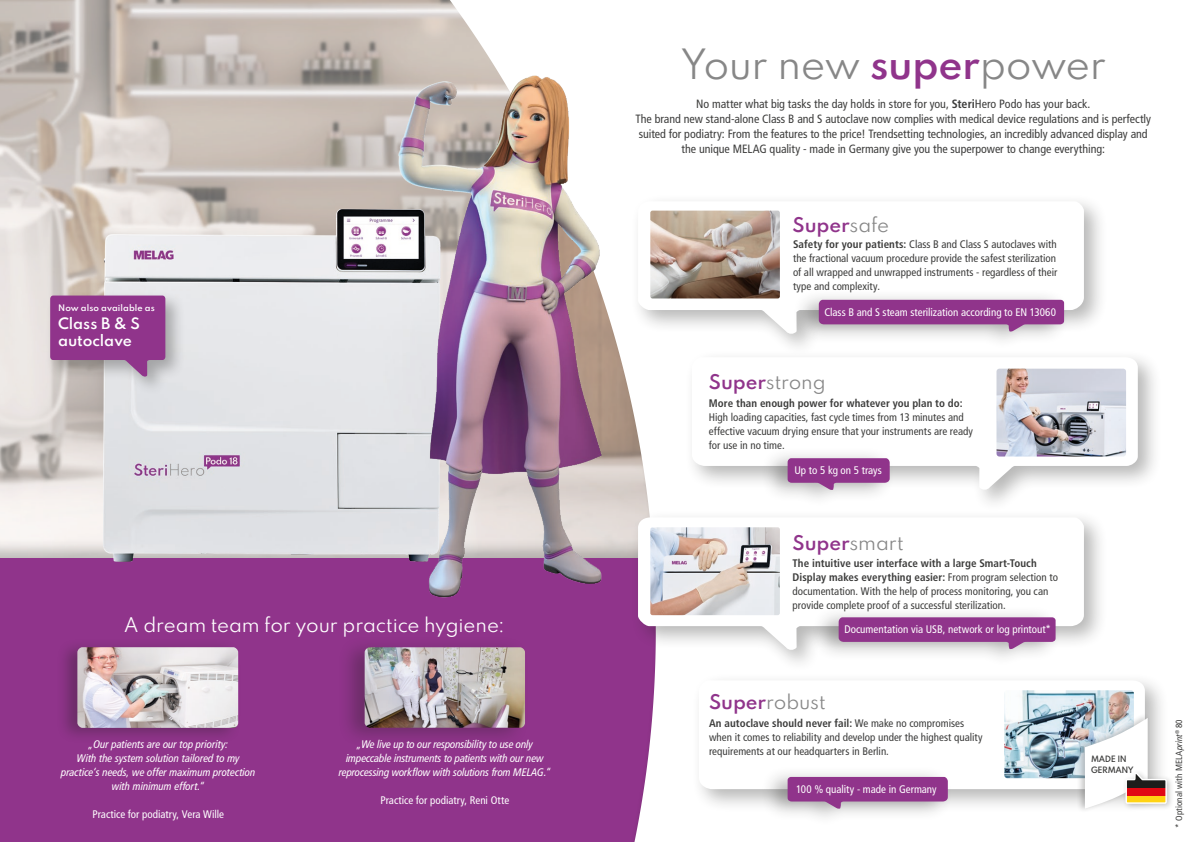
<style>
.page{position:relative;width:1191px;height:842px;background:#fff}
.page>*{position:absolute;margin:0;border:0;box-sizing:border-box;transform-origin:0 0}
.t1{font:100 37px "Spartan";letter-spacing:-.015em;color:#878787}
.t2{font:100 18px "Spartan";letter-spacing:-.01em;color:#fff}
.t3{font:100 18px "Spartan";letter-spacing:-.01em;color:#878787}
.t4{font:100 18px "Spartan";letter-spacing:-.01em;color:#90348b}
.t5{font:100 14px/17px "Spartan";letter-spacing:-.01em;color:#fff}
.t6{font:condensed 12px/15px "Frutiger LT Pro";letter-spacing:-.005em;color:#3d3d3c;text-align:center}
.t7{font:condensed 11px/14px "Frutiger LT Pro";color:#3d3d3c}
._02B_Fließtext_Cn{font:italic condensed 11px/14px "Frutiger LT Pro";letter-spacing:-.01em;color:#fff;text-align:center}
._02B_Fließtext_Cn-2{font:condensed 11px "Frutiger LT Pro";color:#fff}
.t8{font:condensed 9px "Frutiger LT Pro";letter-spacing:.01em;color:#3d3d3c}
.t9{font:100 8px "Spartan";letter-spacing:.01em;color:#fff}
.t10{font:600 7.8px/10.4px "Spartan MB";letter-spacing:.025em;color:#3d3d3c}
.s1{color:#90348b}
.s2{font-weight:700}
.s3{color:#878787}
.s4{font-style:italic}
</style>
<div class="page">
<img style="left:0;top:0;width:426px;height:162px">
<div style="left:0;top:558px;width:746px;height:284px;background:#90348b"></div>
<svg style="left:429px;top:0;width:317px;height:842px"></svg>
<img style="left:0;top:162px;width:238px;height:400px">
<div style="left:684px;top:349px;width:477px;height:164px;background:#1d1d1b;opacity:.32"></div>
<svg style="left:692px;top:357px;width:445px;height:134px"></svg>
<div style="left:691px;top:673px;width:477px;height:140px;background:#1d1d1b;opacity:.32"></div>
<svg style="left:699px;top:680px;width:445px;height:109px"></svg>
<div style="left:630px;top:194px;width:477px;height:163px;background:#1d1d1b;opacity:.32"></div>
<svg style="left:671px;top:201px;width:413px;height:134px"></svg>
<div style="left:630px;top:510px;width:477px;height:163px;background:#1d1d1b;opacity:.32"></div>
<svg style="left:638px;top:517px;width:446px;height:134px"></svg>
<div style="left:792px;top:288px;width:277px;height:62px;background:#1d1d1b;opacity:.32"></div>
<svg style="left:819px;top:300px;width:245px;height:32px;background:#9f589b"></svg>
<img style="left:671px;top:527px;width:109px;height:88px">
<img style="left:996px;top:369px;width:130px;height:87px">
<img style="left:1004px;top:690px;width:129px;height:88px">
<div style="left:761px;top:447px;width:133px;height:62px;background:#1d1d1b;opacity:.32"></div>
<svg style="left:787px;top:458px;width:102px;height:32px;background:#9f589b"></svg>
<div style="left:761px;top:765px;width:191px;height:62px;background:#1d1d1b;opacity:.32"></div>
<svg style="left:787px;top:777px;width:160px;height:32px;background:#9e579a"></svg>
<div style="left:812px;top:606px;width:248px;height:62px;background:#1d1d1b;opacity:.32"></div>
<svg style="left:838px;top:617px;width:217px;height:32px;background:#a0589c"></svg>
<img style="left:238px;top:36px;width:433px;height:584px">
<div style="left:46px;top:291px;width:140px;height:105px;background:#1d1d1b;opacity:.32"></div>
<svg style="left:50px;top:296px;width:115px;height:81px;background:#974c92"></svg>
<img style="left:650px;top:211px;width:130px;height:87px">
<div style="left:337px;top:636px;width:192px;height:112px;background:#1d1d1b;opacity:.32"></div>
<img style="left:365px;top:647px;width:160px;height:81px">
<div style="left:56px;top:638px;width:186px;height:106px;background:#1d1d1b;opacity:.32"></div>
<img style="left:77px;top:647px;width:161px;height:81px">
<div style="left:1076px;top:712px;width:74px;height:101px;background:#1d1d1b;opacity:.25"></div>
<div style="left:1122px;top:769px;width:52px;height:42px;background:#1d1d1b;opacity:.25"></div>
<svg style="left:1085px;top:718px;width:82px;height:91px"></svg>
<p class="t9" style="left:58px;top:302px;width:98px">Now also available as</p>
<p class="t5" style="left:58px;top:315px;width:83px">Class B &amp; S autoclave</p>
<p class="t2" style="left:124px;top:611px;width:382px">A dream team for your practice hygiene:</p>
<p class="_02B_Fließtext_Cn" style="left:61px;top:737px;width:196px">„Our patients are our top priority:<br>With the system solution tailored to my practice‘s needs, we offer maximum protection with minimum effort.“</p>
<p class="_02B_Fließtext_Cn-2" style="left:92px;top:807px;width:133px">Practice for podiatry, Vera Wille</p>
<p class="_02B_Fließtext_Cn" style="left:339px;top:737px;width:214px">„We live up to our responsibility to use only impeccable instruments to patients with our new reprocessing workflow with solutions from MELAG.“</p>
<p class="_02B_Fließtext_Cn-2" style="left:380px;top:793px;width:130px">Practice for podiatry, Reni Otte</p>
<p class="t1" style="left:680px;top:36px;width:427px">Your new <span class="s1">super</span>power</p>
<p class="t6" style="left:635px;top:96px;width:517px">No matter what big tasks the day holds in store for you, <span class="s2">Steri</span>Hero Podo has your back.<br>The brand new stand-alone Class B and S autoclave now complies with medical device regulations and is perfectly suited for podiatry: From the features to the price! Trendsetting technologies, an incredibly advanced display and the unique MELAG quality - made in Germany give you the superpower to change everything:</p>
<p class="t4" style="left:792px;top:211px;width:98px">Super<span class="s3">safe</span></p>
<p class="t7" style="left:793px;top:237px;width:266px"><span class="s2">Safety for your patients:</span> Class B and Class S autoclaves with the fractional vacuum procedure provide the safest sterilization of all wrapped and unwrapped instruments - regardless of their type and complexity.</p>
<p class="_02B_Fließtext_Cn-2" style="left:824px;top:306px;width:233px">Class B and S steam sterilization according to EN 13060</p>
<p class="t3" style="left:709px;top:368px;width:118px"><span class="s1">Super</span>strong</p>
<p class="t7" style="left:709px;top:396px;width:266px"><span class="s2">More than enough power for whatever you plan to do:<br></span>High loading capacities, fast cycle times from 13 minutes and effective vacuum drying ensure that your instruments are ready for use in no time.</p>
<p class="_02B_Fließtext_Cn-2" style="left:794px;top:463px;width:89px">Up to 5 kg on 5 trays</p>
<p class="t4" style="left:792px;top:529px;width:113px">Super<span class="s3">smart</span></p>
<p class="t7" style="left:792px;top:556px;width:267px"><span class="s2">The intuitive user interface with a large Smart-Touch Display makes everything easier:</span> From program selection to documentation. With the help of process monitoring, you can provide complete proof of a successful sterilization.</p>
<p class="_02B_Fließtext_Cn-2" style="left:844px;top:623px;width:208px">Documentation via USB, network or log printout*</p>
<p class="t3" style="left:709px;top:689px;width:118px"><span class="s1">Super</span>robust</p>
<p class="t7" style="left:709px;top:716px;width:275px"><span class="s2">An autoclave should never fail:</span> We make no compromises when it comes to reliability and develop under the highest quality requirements at our headquarters in Berlin.</p>
<p class="_02B_Fließtext_Cn-2" style="left:796px;top:783px;width:142px">100 % quality - made in Germany</p>
<p class="t10" style="left:1091px;top:754px;width:44px">MADE IN<br>GERMANY</p>
<p class="t8" style="left:1173px;top:827px;width:110px;rotate:-90deg">* Optional with MELA<span class="s4">print</span><sup>®</sup> 80</p>
</div>
